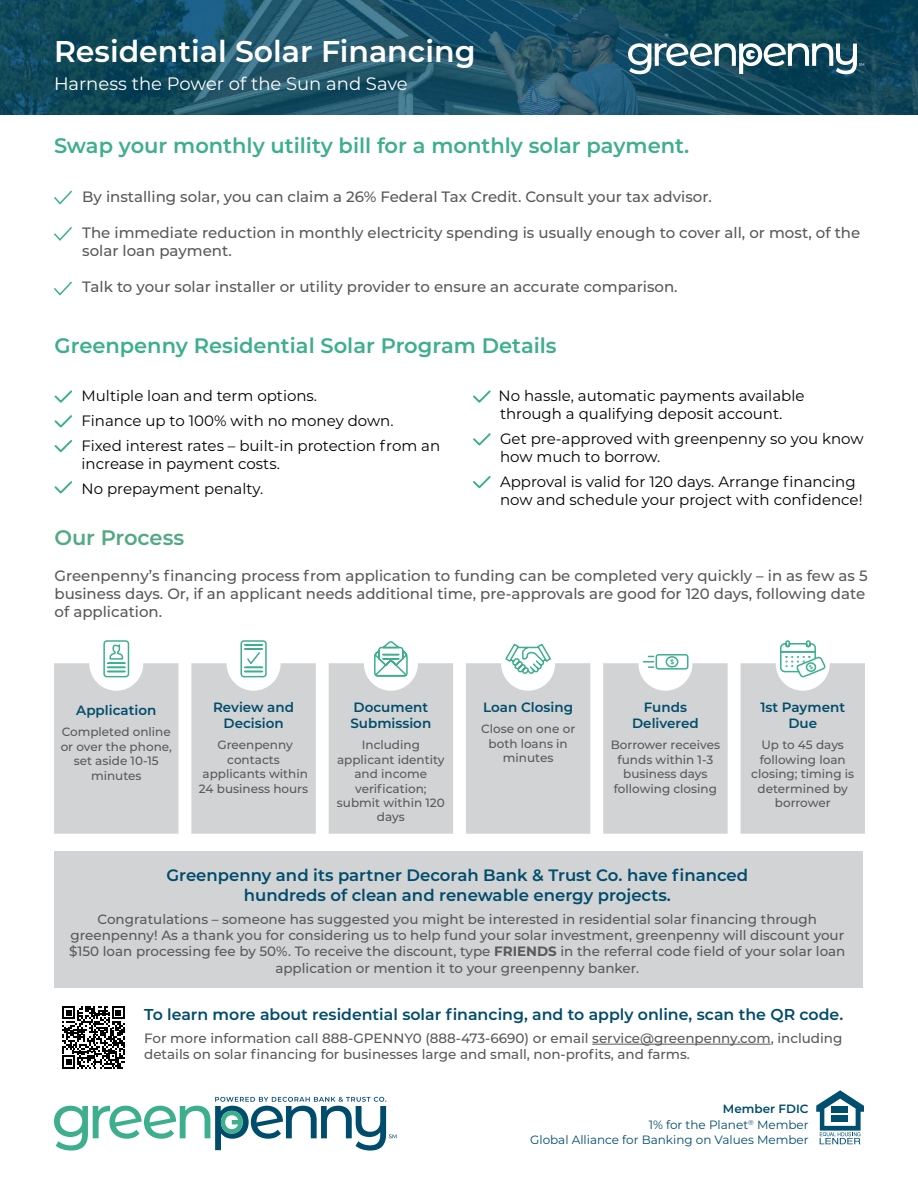
<style>
.page{position:relative;width:918px;height:1188px;background:#fff}
.page>*{position:absolute;margin:0;border:0;box-sizing:border-box;transform-origin:0 0}
.t1{font:600 30px "Montserrat";color:#fff}
.t2{font:600 21px "Montserrat";color:#3daf8d}
.t3{font:600 21px "Montserrat";letter-spacing:-.005em;color:#52aa84}
.t4{font:18px "Montserrat";color:#fff}
.t5{font:600 16.5px/19.8px "Montserrat";color:#004c6c;text-align:center}
.t6{font:600 15.75px "Montserrat";color:#004c6c}
.t7{font:500 15px/18px "Montserrat";color:#58595b}
.t8{font:15px/24.8px "Montserrat";color:#000}
.t9{font:500 13.5px/16.2px "Montserrat";color:#58595b}
.t10{font:600 13.5px/16.2px "Montserrat";color:#004c6c;text-align:center}
.t11{font:500 12px/14.4px "Montserrat";color:#58595b;text-align:center}
.t12{font:12px/15px "Montserrat";color:#004c6c;text-align:right}
.t13{font:600 12px "Montserrat";color:#004c6c}
.s1{font-weight:700}
</style>
<div class="page">
<div style="left:55px;top:851px;width:808px;height:137px;background:#d1d3d4"></div>
<img style="left:0;top:0;width:918px;height:114px">
<svg style="left:628px;top:43px;width:236px;height:31px"></svg>
<svg style="left:54px;top:190px;width:18px;height:15px"></svg>
<svg style="left:54px;top:227px;width:18px;height:14px"></svg>
<svg style="left:54px;top:281px;width:18px;height:15px"></svg>
<svg style="left:54px;top:390px;width:19px;height:13px"></svg>
<svg style="left:54px;top:415px;width:18px;height:13px"></svg>
<svg style="left:54px;top:440px;width:19px;height:13px"></svg>
<svg style="left:54px;top:481px;width:18px;height:13px"></svg>
<svg style="left:473px;top:390px;width:18px;height:13px"></svg>
<svg style="left:473px;top:433px;width:18px;height:13px"></svg>
<svg style="left:473px;top:476px;width:18px;height:13px"></svg>
<svg style="left:54px;top:640px;width:125px;height:194px;background:#d6d9d9"></svg>
<svg style="left:191px;top:640px;width:125px;height:194px;background:#d6d9d9"></svg>
<svg style="left:329px;top:641px;width:124px;height:193px;background:#d5d9d9"></svg>
<svg style="left:466px;top:643px;width:124px;height:191px;background:#d4d8d8"></svg>
<svg style="left:603px;top:654px;width:125px;height:180px;background:#d4d7d7"></svg>
<svg style="left:741px;top:640px;width:124px;height:194px;background:#d5d9d9"></svg>
<hr style="left:592px;top:1044px;width:179px;height:1px;background:#58595b">
<svg style="left:62px;top:1006px;width:63px;height:63px"></svg>
<svg style="left:816px;top:1090px;width:48px;height:54px"></svg>
<svg style="left:54px;top:1097px;width:343px;height:53px"></svg>
<h1 class="t1" style="left:54px;top:30px;width:423px">Residential Solar Financing</h1>
<h3 class="t4" style="left:54px;top:72px;width:355px">Harness the Power of the Sun and Save</h3>
<h2 class="t2" style="left:54px;top:130px;width:637px">Swap your monthly utility bill for a monthly solar payment.</h2>
<p class="t7" style="left:82px;top:187px;width:631px">By installing solar, you can claim a 26% Federal Tax Credit. Consult your tax advisor.</p>
<p class="t7" style="left:82px;top:223px;width:780px">The immediate reduction in monthly electricity spending is usually enough to cover all, or most, of the solar loan payment.</p>
<p class="t7" style="left:82px;top:277px;width:597px">Talk to your solar installer or utility provider to ensure an accurate comparison.</p>
<h2 class="t2" style="left:55px;top:331px;width:504px">Greenpenny Residential Solar Program Details</h2>
<p class="t8" style="left:82px;top:383px;width:360px">Multiple loan and term options.<br>Finance up to 100% with no money down.<br>Fixed interest rates – built-in protection from an</p>
<p class="t8" style="left:82px;top:451px;width:200px">increase in payment costs.<br>No prepayment penalty.</p>
<p class="t8" style="left:499px;top:386px;width:307px;line-height:18px">No hassle, automatic payments available through a qualifying deposit account.</p>
<p class="t8" style="left:500px;top:429px;width:365px;line-height:18px">Get pre-approved with greenpenny so you know how much to borrow.</p>
<p class="t8" style="left:500px;top:472px;width:364px;line-height:18px">Approval is valid for 120 days. Arrange financing now and schedule your project with confidence!</p>
<h2 class="t3" style="left:55px;top:522px;width:131px">Our Process</h2>
<p class="t7" style="left:55px;top:566px;width:815px">Greenpenny’s financing process from application to funding can be completed very quickly – in as few as 5 business days. Or, if an applicant needs additional time, pre-approvals are good for 120 days, following date of application.</p>
<p class="t10" style="left:76px;top:702px;width:82px">Application</p>
<p class="t11" style="left:61px;top:724px;width:113px">Completed online or over the phone, set aside 10-15 minutes</p>
<p class="t10" style="left:213px;top:699px;width:83px">Review and<br>Decision</p>
<p class="t11" style="left:199px;top:737px;width:111px">Greenpenny contacts applicants within<br>24 business hours</p>
<p class="t10" style="left:350px;top:699px;width:82px;text-align:left">Document<br>Submission</p>
<p class="t11" style="left:337px;top:737px;width:109px">Including applicant identity and income verification; submit within 120 days</p>
<p class="t10" style="left:483px;top:699px;width:91px">Loan Closing</p>
<p class="t11" style="left:481px;top:721px;width:96px">Close on one or both loans in minutes</p>
<p class="t10" style="left:632px;top:699px;width:68px">Funds<br>Delivered</p>
<p class="t11" style="left:611px;top:737px;width:111px">Borrower receives funds within 1-3 business days following closing</p>
<p class="t10" style="left:760px;top:699px;width:86px">1st Payment<br>Due</p>
<p class="t11" style="left:751px;top:737px;width:104px">Up to 45 days following loan closing; timing is determined by borrower</p>
<p class="t5" style="left:167px;top:865px;width:583px">Greenpenny and its partner Decorah Bank &amp; Trust Co. have financed hundreds of clean and renewable energy projects.</p>
<p class="t9" style="left:69px;top:911px;width:778px;text-align:center">Congratulations – someone has suggested you might be interested in residential solar financing through greenpenny! As a thank you for considering us to help fund your solar investment, greenpenny will discount your $150 loan processing fee by 50%. To receive the discount, type <span class="s1">FRIENDS</span> in the referral code field of your solar loan application or mention it to your greenpenny banker.</p>
<p class="t6" style="left:144px;top:1003px;width:701px">To learn more about residential solar financing, and to apply online, scan the QR code.</p>
<p class="t9" style="left:144px;top:1029px;width:700px">For more information call 888-GPENNY0 (888-473-6690) or email service@greenpenny.com, including details on solar financing for businesses large and small, non-profits, and farms.</p>
<p class="t13" style="left:723px;top:1100px;width:87px">Member FDIC</p>
<p class="t12" style="left:530px;top:1117px;width:280px">1% for the Planet<sup>®</sup> Member<br>Global Alliance for Banking on Values Member</p>
</div>
